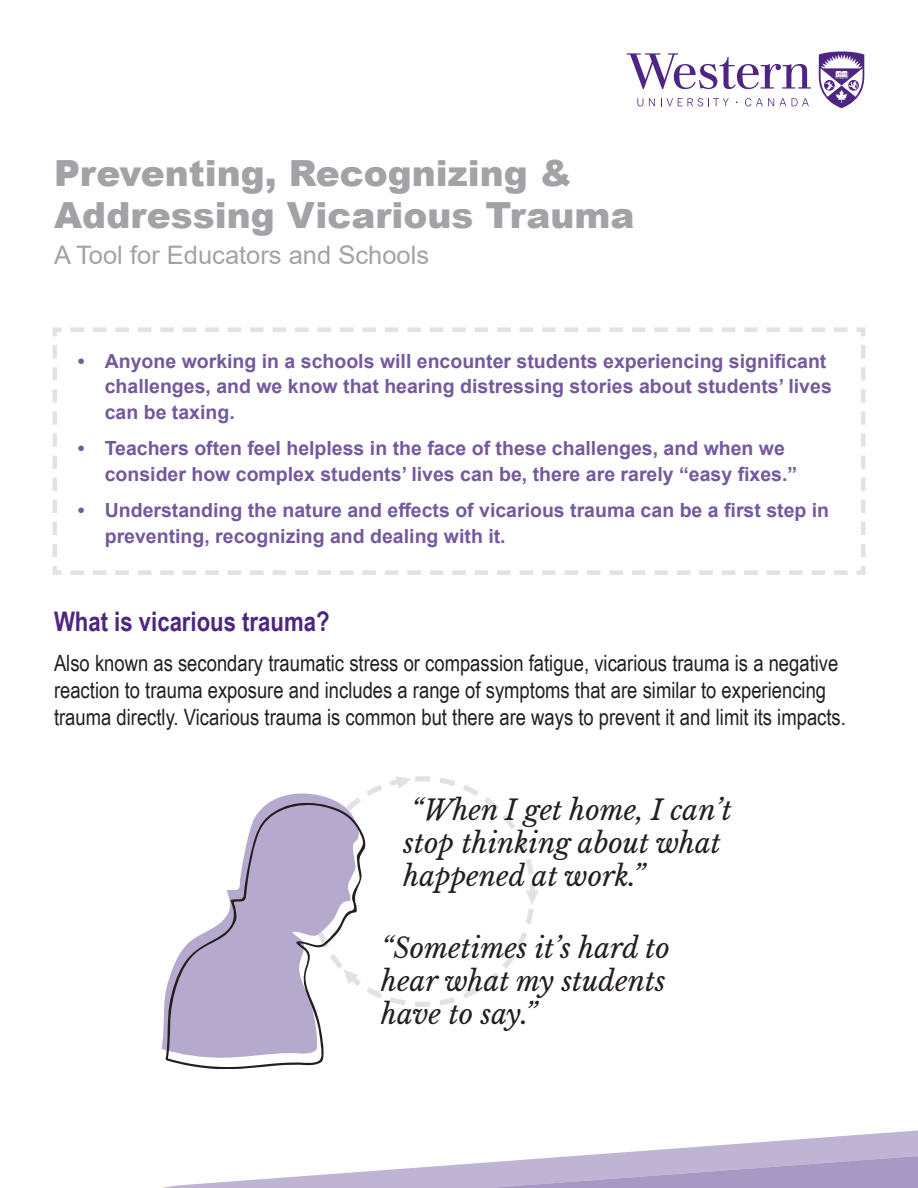
<style>
.page{position:relative;width:918px;height:1188px;background:#fff}
.page>*{position:absolute;margin:0;border:0;box-sizing:border-box;transform-origin:0 0}
.t1{font:900 36px/42px "Arial";color:#a3a3a7}
.t2{font:italic 27.6px/33.2px "Libre Baskerville";color:#231f20}
.Major_Heading{font:700 27px "Arial Narrow";color:#4e2582}
.t3{font:25.5px "Arial";color:#a3a3a7}
.Normal_Paragraph{font:22.5px/27px "Arial Narrow";color:#231f20}
.t4{font:700 19.5px/25.5px "Arial";color:#75599e}
</style>
<div class="page">
<svg style="left:163px;top:1132px;width:755px;height:56px"></svg>
<svg style="left:269px;top:1150px;width:649px;height:38px"></svg>
<svg style="left:415px;top:776px;width:120px;height:231px"></svg>
<svg style="left:161px;top:793px;width:147px;height:257px"></svg>
<svg style="left:165px;top:802px;width:194px;height:266px;fill:#b6a9ce"></svg>
<svg style="left:308px;top:776px;width:103px;height:109px"></svg>
<svg style="left:434px;top:890px;width:105px;height:117px"></svg>
<svg style="left:308px;top:903px;width:108px;height:106px"></svg>
<svg style="left:52px;top:327px;width:814px;height:248px"></svg>
<svg style="left:637px;top:98px;width:6px;height:8px"></svg>
<svg style="left:649px;top:98px;width:6px;height:8px"></svg>
<svg style="left:792px;top:98px;width:17px;height:8px"></svg>
<svg style="left:627px;top:53px;width:184px;height:36px"></svg>
<svg style="left:745px;top:98px;width:41px;height:8px"></svg>
<svg style="left:661px;top:98px;width:68px;height:8px"></svg>
<svg style="left:819px;top:51px;width:45px;height:57px"></svg>
<p class="t1" style="left:54px;top:151px;width:582px">Preventing, Recognizing &amp;<br>Addressing Vicarious Trauma</p>
<p class="t3" style="left:54px;top:238px;width:377px">A Tool for Educators and Schools</p>
<p class="t4" style="left:105px;top:349px;width:729px;text-indent:-27px">• Anyone working in a schools will encounter students experiencing significant challenges, and we know that hearing distressing stories about students’ lives can be taxing.</p>
<p class="t4" style="left:105px;top:436px;width:694px;text-indent:-27px">• Teachers often feel helpless in the face of these challenges, and when we consider how complex students’ lives can be, there are rarely “easy fixes.”</p>
<p class="t4" style="left:105px;top:498px;width:726px;text-indent:-27px">• Understanding the nature and effects of vicarious trauma can be a first step in preventing, recognizing and dealing with it.</p>
<p class="Major_Heading" style="left:54px;top:601px;width:277px">What is vicarious trauma?</p>
<p class="Normal_Paragraph" style="left:54px;top:649px;width:794px">Also known as secondary traumatic stress or compassion fatigue, vicarious trauma is a negative reaction to trauma exposure and includes a range of symptoms that are similar to experiencing trauma directly. Vicarious trauma is common but there are ways to prevent it and limit its impacts.</p>
<p class="t2" style="left:404px;top:794px;width:330px">“When I get home, I can’t stop thinking about what happened at work.”</p>
<p class="t2" style="left:381px;top:931px;width:290px">“Sometimes it’s hard to hear what my students have to say.”</p>
</div>
